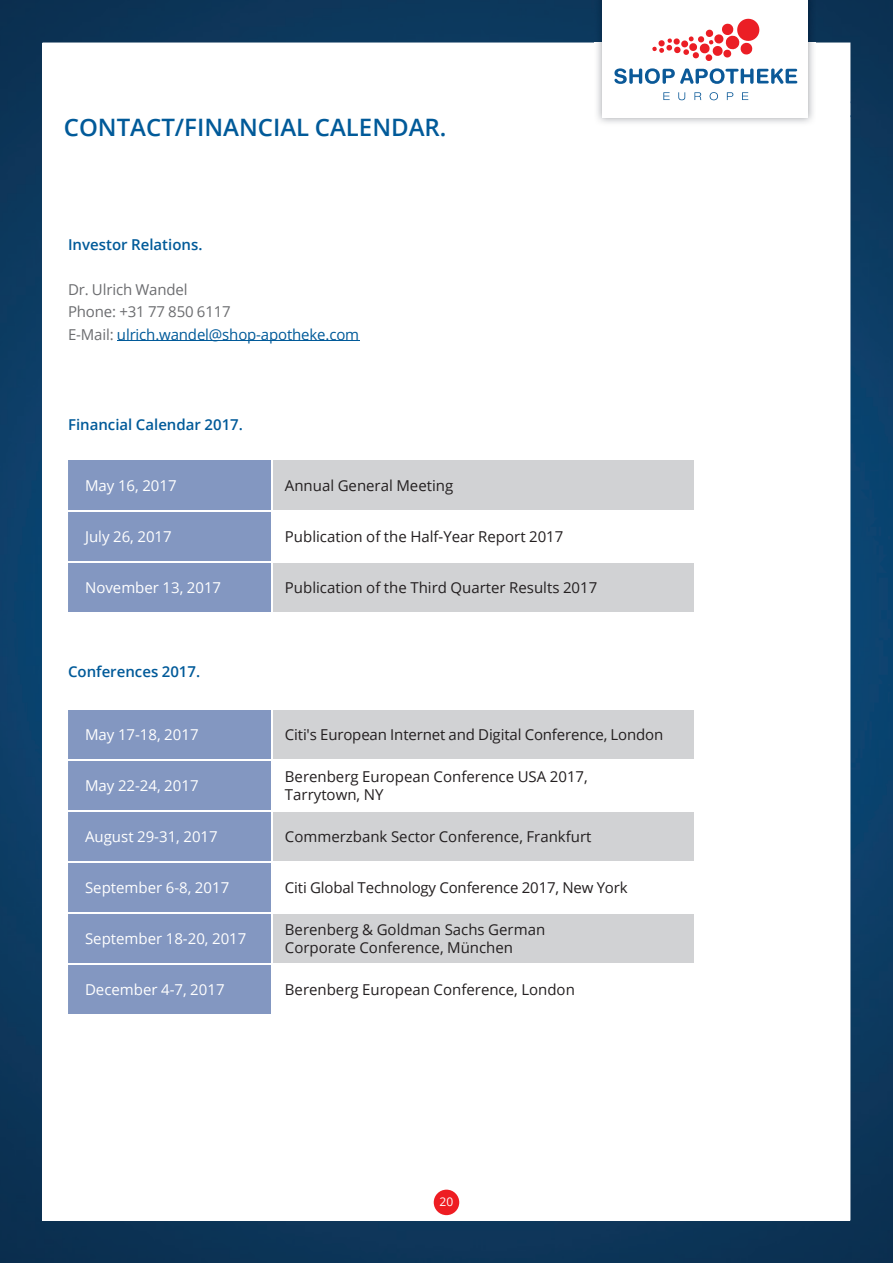
<style>
.page{position:relative;width:893px;height:1263px;background:#fff}
.page>*{position:absolute;margin:0;border:0;box-sizing:border-box;transform-origin:0 0}
.t1{font:600 24px "Open Sans";color:#015a99}
.t2{font:15px/18px "Open Sans";color:#231f20}
.t3{font:15px "Open Sans";color:#fff}
.t4{font:15px/22.5px "Open Sans";letter-spacing:-.01em;color:#6c6d70}
.t5{font:600 15px "Open Sans";color:#015a99}
.t6{font:12px "Open Sans";color:#fff}
.s1{color:#015a99}
</style>
<div class="page">
<img style="left:0;top:0;width:893px;height:1263px">
<div style="left:43px;top:43px;width:807px;height:1177px;background:#fff"></div>
<img style="left:595px;top:0;width:221px;height:123px">
<div style="left:603px;top:0;width:205px;height:118px;background:#fff"></div>
<svg style="left:614px;top:19px;width:236px;height:99px"></svg>
<hr style="left:117px;top:340px;width:242px;height:1px;background:#015a99">
<div style="left:68px;top:460px;width:203px;height:152px;background:#8397c1"></div>
<div style="left:273px;top:460px;width:421px;height:152px;background:#d1d2d4"></div>
<div style="left:272px;top:510px;width:423px;height:51px;background:#fff"></div>
<hr style="left:68px;top:510px;width:204px;height:1px;background:#fff">
<hr style="left:68px;top:561px;width:204px;height:1px;background:#fff">
<hr style="left:272px;top:561px;width:422px;height:1px;background:#fff">
<div style="left:68px;top:710px;width:203px;height:304px;background:#8397c1"></div>
<div style="left:273px;top:710px;width:421px;height:49px;background:#d1d2d4"></div>
<svg style="left:273px;top:812px;width:421px;height:151px;fill:#d1d2d4"></svg>
<hr style="left:68px;top:759px;width:204px;height:1px;background:#fff">
<hr style="left:68px;top:810px;width:204px;height:1px;background:#fff">
<hr style="left:68px;top:861px;width:204px;height:1px;background:#fff">
<hr style="left:272px;top:861px;width:422px;height:1px;background:#fff">
<hr style="left:68px;top:912px;width:204px;height:1px;background:#fff">
<hr style="left:272px;top:912px;width:422px;height:1px;background:#fff">
<hr style="left:68px;top:963px;width:204px;height:1px;background:#fff">
<div style="left:434px;top:1189px;width:25px;height:26px;background:#ee1d23;border-radius:50%"></div>
<h1 class="t1" style="left:64px;top:111px;width:384px">CONTACT/FINANCIAL CALENDAR.</h1>
<p class="t5" style="left:68px;top:234px;width:136px">Investor Relations.</p>
<p class="t4" style="left:68px;top:278px;width:293px">Dr. Ulrich Wandel<br>Phone: +31 77 850 6117<br>E-Mail: <span class="s1">ulrich.wandel@shop-apotheke.com</span></p>
<p class="t5" style="left:68px;top:414px;width:176px">Financial Calendar 2017.</p>
<p class="t3" style="left:85px;top:475px;width:93px">May 16, 2017</p>
<p class="t2" style="left:285px;top:476px;width:170px">Annual General Meeting</p>
<p class="t3" style="left:85px;top:526px;width:88px">July 26, 2017</p>
<p class="t2" style="left:285px;top:527px;width:280px">Publication of the Half-Year Report 2017</p>
<p class="t3" style="left:85px;top:577px;width:138px">November 13, 2017</p>
<p class="t2" style="left:285px;top:578px;width:314px">Publication of the Third Quarter Results 2017</p>
<p class="t5" style="left:68px;top:661px;width:134px">Conferences 2017.</p>
<p class="t3" style="left:85px;top:724px;width:115px">May 17-18, 2017</p>
<p class="t2" style="left:285px;top:725px;width:380px">Citi's European Internet and Digital Conference, London</p>
<p class="t3" style="left:85px;top:775px;width:115px">May 22-24, 2017</p>
<p class="t2" style="left:285px;top:767px;width:304px">Berenberg European Conference USA 2017,<br>Tarrytown, NY</p>
<p class="t3" style="left:85px;top:826px;width:134px">August 29-31, 2017</p>
<p class="t2" style="left:285px;top:827px;width:308px">Commerzbank Sector Conference, Frankfurt</p>
<p class="t3" style="left:85px;top:877px;width:146px">September 6-8, 2017</p>
<p class="t2" style="left:285px;top:878px;width:344px">Citi Global Technology Conference 2017, New York</p>
<p class="t3" style="left:85px;top:928px;width:163px">September 18-20, 2017</p>
<p class="t2" style="left:285px;top:920px;width:262px">Berenberg &amp; Goldman Sachs German<br>Corporate Conference, München</p>
<p class="t3" style="left:85px;top:979px;width:141px">December 4-7, 2017</p>
<p class="t2" style="left:285px;top:980px;width:291px">Berenberg European Conference, London</p>
<p class="t6" style="left:440px;top:1193px;width:15px">20</p>
<p class="t6" style="left:440px;top:1199px;width:15px">20</p>
</div>
